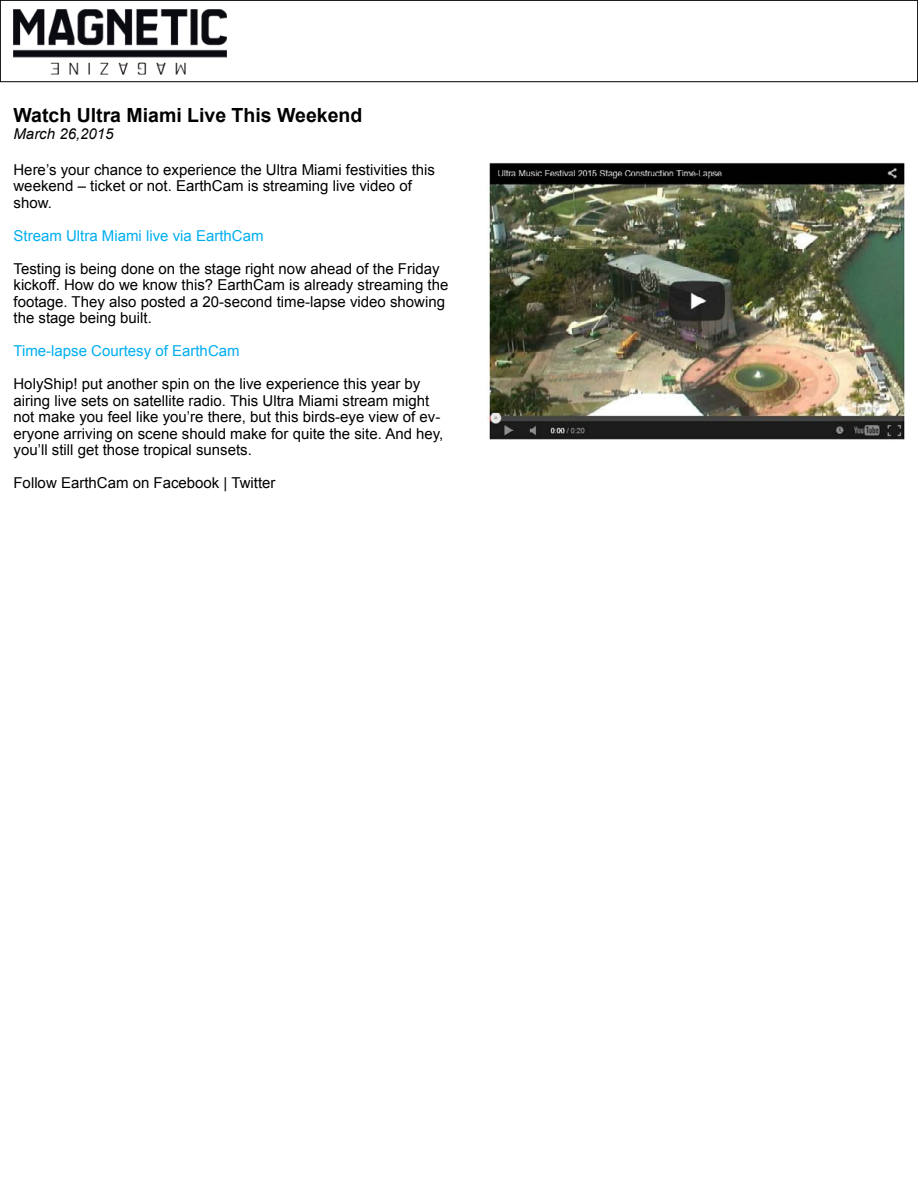
<style>
.page{position:relative;width:918px;height:1188px;background:#fff}
.page>*{position:absolute;margin:0;border:0;box-sizing:border-box;transform-origin:0 0}
.t1{font:700 19.5px "Arial";color:#000}
.t2{font:15px/16.5px "Arial";color:#000}
.t3{font:15px "Arial";color:#00aeef}
.t4{font:italic 15px "Arial";color:#000}
</style>
<div class="page">
<img style="left:487px;top:162px;width:417px;height:278px">
<div style="left:0;top:0;width:918px;height:82px;border:1px solid #000"></div>
<img style="left:13px;top:10px;width:213px;height:64px">
<h1 class="t1" style="left:14px;top:102px;width:350px">Watch Ultra Miami Live This Weekend</h1>
<p class="t4" style="left:14px;top:124px;width:102px">March 26,2015</p>
<p class="t2" style="left:14px;top:161px;width:423px">Here’s your chance to experience the Ultra Miami festivities this weekend – ticket or not. EarthCam is streaming live video of show.</p>
<p class="t3" style="left:14px;top:226px;width:252px">Stream Ultra Miami live via EarthCam</p>
<p class="t2" style="left:14px;top:260px;width:436px">Testing is being done on the stage right now ahead of the Friday kickoff. How do we know this? EarthCam is already streaming the footage. They also posted a 20-second time-lapse video showing the stage being built.</p>
<p class="t3" style="left:14px;top:341px;width:228px">Time-lapse Courtesy of EarthCam</p>
<p class="t2" style="left:14px;top:376px;width:431px">HolyShip! put another spin on the live experience this year by airing live sets on satellite radio. This Ultra Miami stream might not make you feel like you’re there, but this birds-eye view of ev&shy;eryone arriving on scene should make for quite the site. And hey, you’ll still get those tropical sunsets.</p>
<p class="t2" style="left:14px;top:475px;width:264px">Follow EarthCam on Facebook | Twitter</p>
</div>
